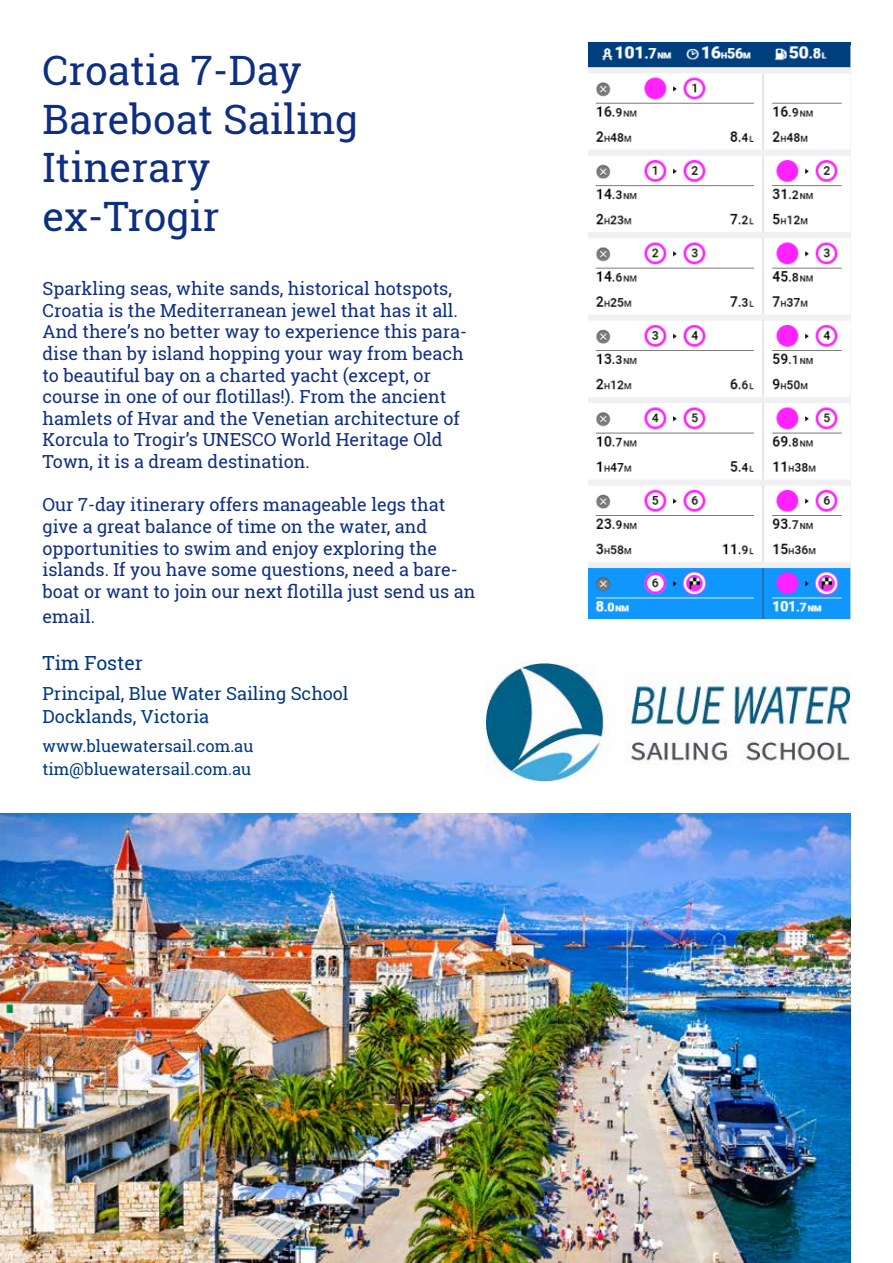
<style>
.page{position:relative;width:893px;height:1263px;background:#fff}
.page>*{position:absolute;margin:0;border:0;box-sizing:border-box;transform-origin:0 0}
.t1{font:40.5px/48.6px "Roboto Slab";color:#0e2f81}
.t2{font:19.5px "Roboto Slab";color:#003882}
.t3{font:18px/21.6px "Roboto Slab";color:#102e84}
.t4{font:18px/23.4px "Roboto Slab";color:#003882}
.t5{font:16.5px/23.4px "Roboto Slab";color:#003882}
</style>
<div class="page">
<img style="left:0;top:813px;width:850px;height:450px">
<img style="left:588px;top:43px;width:262px;height:576px">
<img style="left:487px;top:663px;width:363px;height:118px">
<h1 class="t1" style="left:43px;top:46px;width:317px">Croatia 7-Day<br>Bareboat Sailing<br>Itinerary ex-Trogir</h1>
<p class="t3" style="left:43px;top:278px;width:426px">Sparkling seas, white sands, historical hotspots, Croatia is the Mediterranean jewel that has it all.<br>And there’s no better way to experience this para&shy;dise than by island hopping your way from beach to beautiful bay on a charted yacht (except, or course in one of our flotillas!). From the ancient hamlets of Hvar and the Venetian architecture of Korcula to Trogir’s UNESCO World Heritage Old Town, it is a dream destination.</p>
<p class="t3" style="left:43px;top:494px;width:434px">Our 7-day itinerary offers manageable legs that give a great balance of time on the water, and opportunities to swim and enjoy exploring the islands. If you have some questions, need a bare&shy;boat or want to join our next flotilla just send us an</p>
<p class="t3" style="left:43px;top:605px;width:54px">email.</p>
<p class="t2" style="left:43px;top:649px;width:102px">Tim Foster</p>
<p class="t4" style="left:43px;top:681px;width:308px">Principal, Blue Water Sailing School<br>Docklands, Victoria</p>
<p class="t5" style="left:43px;top:734px;width:212px">www.bluewatersail.com.au tim@bluewatersail.com.au</p>
</div>
